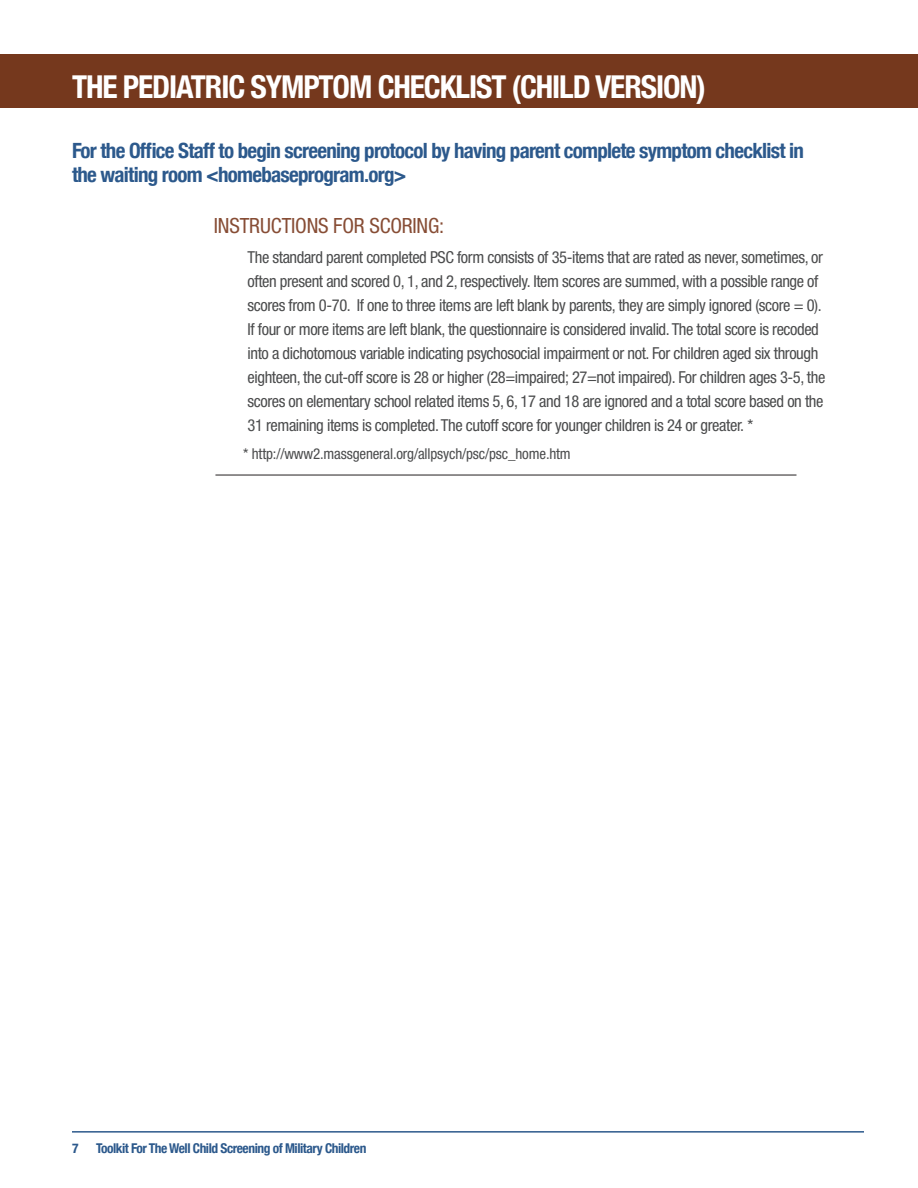
<style>
.page{position:relative;width:918px;height:1188px;background:#fff}
.page>*{position:absolute;margin:0;border:0;box-sizing:border-box;transform-origin:0 0}
.t1{font:700 condensed 31.5px "Helvetica Neue";letter-spacing:-.035em;color:#fff}
.t2{font:700 condensed 21px/24px "Helvetica Neue";letter-spacing:-.035em;color:#2c598c}
.t3{font:condensed 21px "Helvetica Neue";letter-spacing:-.01em;color:#874d35}
.t4{font:condensed 16.5px/24px "Helvetica Neue";letter-spacing:-.025em;color:#4b4c4d}
.t5{font:condensed 15px "Helvetica Neue";letter-spacing:-.01em;color:#4b4c4d}
.t6{font:700 condensed 13.5px "Helvetica Neue";letter-spacing:-.035em;color:#2c598c}
</style>
<div class="page">
<div style="left:0;top:54px;width:918px;height:54px;background:#75381d"></div>
<hr style="left:72px;top:1131px;width:792px;height:2px;background:#2c598c">
<hr style="left:215px;top:475px;width:581px;height:1px;background:#231f20">
<p class="t1" style="left:72px;top:68px;width:635px">THE PEDIATRIC SYMPTOM CHECKLIST (CHILD VERSION)</p>
<p class="t2" style="left:72px;top:138px;width:733px">For the Office Staff to begin screening protocol by having parent complete symptom checklist in the waiting room &lt;homebaseprogram.org&gt;</p>
<p class="t3" style="left:214px;top:213px;width:232px">INSTRUCTIONS FOR SCORING:</p>
<p class="t4" style="left:248px;top:245px;width:579px">The standard parent completed PSC form consists of 35-items that are rated as never, sometimes, or often present and scored 0, 1, and 2, respectively. Item scores are summed, with a possible range of scores from 0-70. If one to three items are left blank by parents, they are simply ignored (score = 0).<br>If four or more items are left blank, the questionnaire is considered invalid. The total score is recoded into a dichotomous variable indicating psychosocial impairment or not. For children aged six through eighteen, the cut-off score is 28 or higher (28=impaired; 27=not impaired). For children ages 3-5, the scores on elementary school related items 5, 6, 17 and 18 are ignored and a total score based on the 31 remaining items is completed. The cutoff score for younger children is 24 or greater.∗*</p>
<p class="t5" style="left:243px;top:445px;width:329px">* http://www2.massgeneral.org/allpsych/psc/psc_home.htm</p>
<p class="t6" style="left:72px;top:1140px;width:8px">7</p>
<p class="t6" style="left:96px;top:1140px;width:272px">Toolkit For The Well Child Screening of Military Children</p>
</div>
